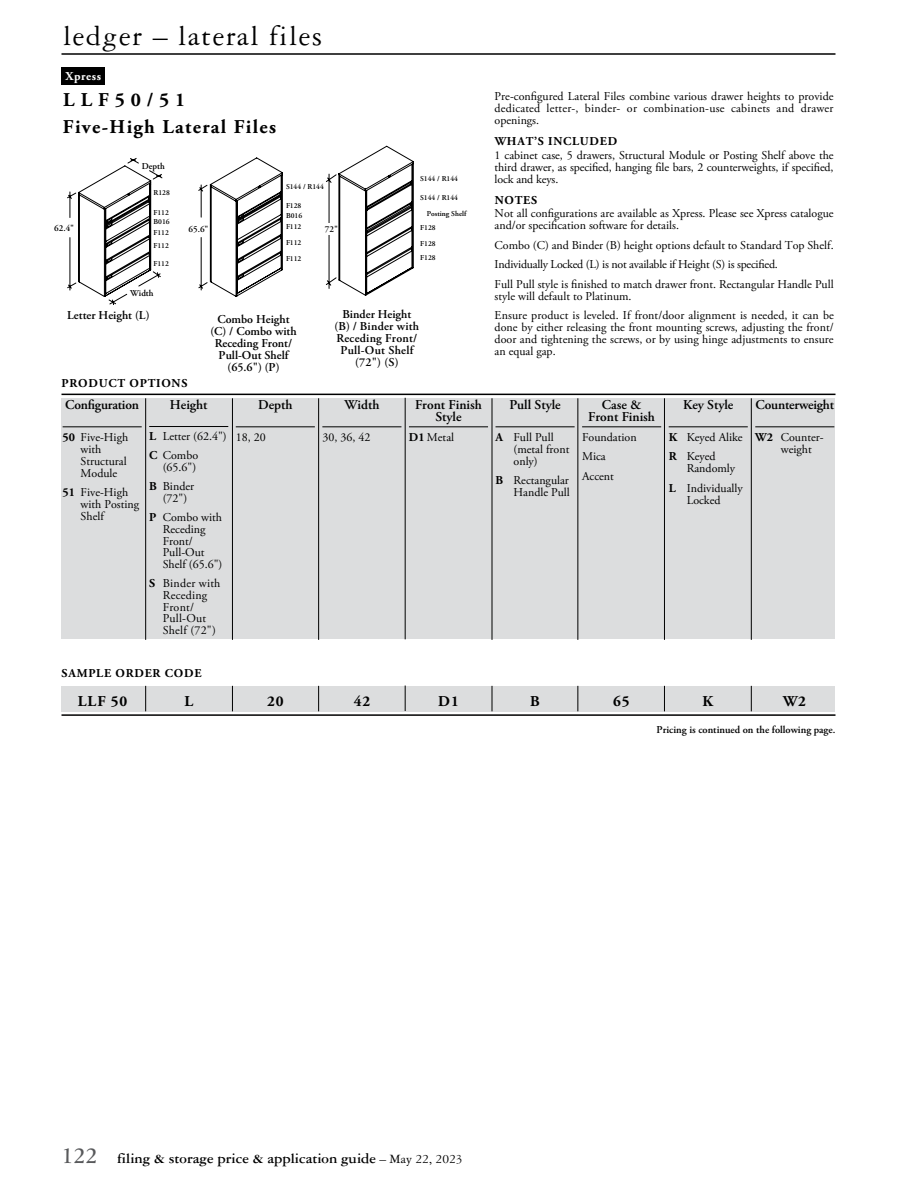
<style>
.page{position:relative;width:918px;height:1188px;background:#fff}
.page>*{position:absolute;margin:0;border:0;box-sizing:border-box;transform-origin:0 0}
.t1{font:30px "Garamond Three";letter-spacing:.05em;color:#000}
.t2{font:700 19.5px/27px "Adobe Garamond Pro";letter-spacing:.07em;color:#000}
.t3{font:700 15px "Garamond Three";color:#000}
.t4{font:700 15px "Adobe Garamond Pro";letter-spacing:.055em;color:#000}
.t5{font:600 13.5px/12px "Adobe Garamond Pro";color:#000;text-align:center}
.t6{font:12px/12px "Adobe Garamond Pro";color:#000}
.t7{font:600 12px/12px "Adobe Garamond Pro";color:#000;text-align:center}
.t8{font:600 12px/12px "Adobe Garamond Pro";letter-spacing:.02em;color:#000;text-align:center}
.t9{font:700 12px "Adobe Garamond Pro";letter-spacing:.065em;color:#000}
.t10{font:12px/11.7px "Adobe Garamond Pro";letter-spacing:.02em;color:#000}
.t11{font:700 12px "Adobe Garamond Pro";letter-spacing:.05em;color:#fff}
.t12{font:600 10.5px "Adobe Garamond Pro";color:#000}
.t13{font:600 9px "Adobe Garamond Pro";color:#000}
.t14{font:600 7.5px "Adobe Garamond Pro";color:#000}
.s1{font-weight:700}
.s2{font-size:24px;color:#58595b}
.s3{font-weight:400;font-size:13.5px}
</style>
<div class="page">
<hr style="left:62px;top:53px;width:774px;height:2px;background:#000">
<div style="left:62px;top:68px;width:43px;height:18px;background:#000"></div>
<svg style="left:67px;top:145px;width:347px;height:160px"></svg>
<div style="left:62px;top:398px;width:774px;height:241px;background:#dcddde"></div>
<hr style="left:63px;top:427px;width:79px;height:1px;background:#000">
<hr style="left:149px;top:426px;width:79px;height:1px;background:#000">
<hr style="left:236px;top:427px;width:79px;height:1px;background:#000">
<hr style="left:322px;top:427px;width:79px;height:1px;background:#000">
<hr style="left:409px;top:427px;width:79px;height:1px;background:#000">
<hr style="left:496px;top:427px;width:79px;height:1px;background:#000">
<hr style="left:582px;top:427px;width:79px;height:1px;background:#000">
<hr style="left:669px;top:427px;width:79px;height:1px;background:#000">
<hr style="left:755px;top:427px;width:79px;height:1px;background:#000">
<hr style="left:62px;top:394px;width:774px;height:1px;background:#000">
<hr style="left:145px;top:398px;width:1px;height:242px;background:#000">
<hr style="left:232px;top:398px;width:1px;height:242px;background:#000">
<hr style="left:664px;top:398px;width:1px;height:242px;background:#000">
<hr style="left:578px;top:398px;width:1px;height:242px;background:#000">
<hr style="left:318px;top:398px;width:1px;height:242px;background:#000">
<hr style="left:405px;top:398px;width:1px;height:241px;background:#000">
<hr style="left:492px;top:398px;width:1px;height:242px;background:#000">
<hr style="left:751px;top:398px;width:1px;height:242px;background:#000">
<hr style="left:62px;top:714px;width:774px;height:2px;background:#000">
<div style="left:62px;top:686px;width:774px;height:25px;background:#dcddde"></div>
<svg style="left:145px;top:686px;width:1px;height:25px"></svg>
<svg style="left:232px;top:686px;width:1px;height:25px"></svg>
<svg style="left:318px;top:686px;width:1px;height:25px"></svg>
<svg style="left:405px;top:686px;width:1px;height:25px"></svg>
<svg style="left:578px;top:686px;width:1px;height:25px"></svg>
<svg style="left:492px;top:686px;width:1px;height:25px"></svg>
<svg style="left:664px;top:686px;width:1px;height:25px"></svg>
<svg style="left:751px;top:686px;width:1px;height:25px"></svg>
<div style="left:322px;top:223px;width:13px;height:12px;background:#fff"></div>
<h1 class="t1" style="left:63px;top:20px;width:261px">ledger – lateral files</h1>
<p class="t11" style="left:65px;top:69px;width:37px">Xpress</p>
<h2 class="t2" style="left:63px;top:86px;width:215px">LLF50/51<br>Five-High Lateral Files</h2>
<p class="t13" style="left:142px;top:161px;width:24px">Depth</p>
<p class="t14" style="left:153px;top:188px;width:18px">R128</p>
<p class="t14" style="left:153px;top:208px;width:17px">F112</p>
<p class="t14" style="left:153px;top:229px;width:17px">F112</p>
<p class="t14" style="left:153px;top:259px;width:17px">F112</p>
<p class="t14" style="left:153px;top:217px;width:18px">B016</p>
<p class="t14" style="left:153px;top:242px;width:17px">F112</p>
<p class="t13" style="left:54px;top:223px;width:22px">62.4"</p>
<p class="t13" style="left:189px;top:224px;width:22px">65.6"</p>
<p class="t13" style="left:130px;top:288px;width:25px">Width</p>
<p class="t14" style="left:286px;top:182px;width:39px">S144 / R144</p>
<p class="t14" style="left:286px;top:202px;width:17px">F128</p>
<p class="t14" style="left:286px;top:222px;width:17px">F112</p>
<p class="t14" style="left:286px;top:254px;width:17px">F112</p>
<p class="t14" style="left:286px;top:211px;width:18px">B016</p>
<p class="t14" style="left:286px;top:238px;width:17px">F112</p>
<p class="t13" style="left:325px;top:224px;width:15px">72"</p>
<p class="t14" style="left:420px;top:174px;width:39px">S144 / R144</p>
<p class="t14" style="left:420px;top:194px;width:39px">S144 / R144</p>
<p class="t14" style="left:427px;top:209px;width:42px">Posting Shelf</p>
<p class="t14" style="left:420px;top:240px;width:17px">F128</p>
<p class="t14" style="left:420px;top:223px;width:17px">F128</p>
<p class="t14" style="left:420px;top:254px;width:17px">F128</p>
<p class="t7" style="left:67px;top:310px;width:84px">Letter Height (L)</p>
<p class="t7" style="left:210px;top:313px;width:88px">Combo Height (C) / Combo with<br>Receding Front/<br>Pull-Out Shelf (65.6") (P)</p>
<p class="t8" style="left:335px;top:308px;width:86px">Binder Height (B) / Binder with<br>Receding Front/<br>Pull-Out Shelf (72") (S)</p>
<p class="t9" style="left:62px;top:377px;width:127px">PRODUCT OPTIONS</p>
<p class="t5" style="left:65px;top:399px;width:75px">Configuration</p>
<p class="t6" style="left:81px;top:431px;width:49px;text-indent:-18px"><span class="s1">50</span> Five-High with<br>Structural<br>Module</p>
<p class="t6" style="left:81px;top:487px;width:60px;text-indent:-18px"><span class="s1">51</span> Five-High with Posting<br>Shelf</p>
<p class="t5" style="left:170px;top:399px;width:39px">Height</p>
<p class="t6" style="left:149px;top:427px;width:79px;line-height:19.2px"><span class="s1">L</span> Letter (62.4")<br><span class="s1">C</span> Combo</p>
<p class="t6" style="left:149px;top:458px;width:49px;line-height:19.2px;text-align:right">(65.6")<br><span class="s1">B</span> Binder</p>
<p class="t6" style="left:149px;top:489px;width:74px;line-height:19.2px;text-indent:14px">(72")<br><span class="s1">P</span> Combo with</p>
<p class="t6" style="left:163px;top:524px;width:61px">Receding<br>Front/<br>Pull-Out<br>Shelf (65.6")</p>
<p class="t10" style="left:163px;top:578px;width:59px;text-indent:-14px"><span class="s1">S</span> Binder with<br>Receding<br>Front/<br>Pull-Out<br>Shelf (72")</p>
<p class="t5" style="left:258px;top:399px;width:36px">Depth</p>
<p class="t6" style="left:236px;top:431px;width:31px">18, 20</p>
<p class="t5" style="left:344px;top:399px;width:36px">Width</p>
<p class="t6" style="left:322px;top:431px;width:49px">30, 36, 42</p>
<p class="t5" style="left:415px;top:399px;width:68px">Front Finish<br>Style</p>
<p class="t6" style="left:409px;top:431px;width:47px"><span class="s1">D1</span> Metal</p>
<p class="t6" style="left:495px;top:91px;width:340px;text-align:justify">Pre-configured Lateral Files combine various drawer heights to provide dedicated letter-, binder- or combination-use cabinets and drawer openings.</p>
<p class="t9" style="left:495px;top:134px;width:124px">WHAT’S INCLUDED</p>
<p class="t6" style="left:495px;top:149px;width:341px;text-align:justify">1 cabinet case, 5 drawers, Structural Module or Posting Shelf above the third drawer, as specified, hanging file bars, 2 counterweights, if specified, lock and keys.</p>
<p class="t9" style="left:495px;top:193px;width:44px">NOTES</p>
<p class="t6" style="left:495px;top:208px;width:340px">Not all configurations are available as Xpress. Please see Xpress catalogue and/or specification software for details.</p>
<p class="t6" style="left:495px;top:236px;width:341px;line-height:19.5px">Combo (C) and Binder (B) height options default to Standard Top Shelf.<br>Individually Locked (L) is not available if Height (S) is specified.<br>Full Pull style is finished to match drawer front. Rectangular Handle Pull</p>
<p class="t6" style="left:495px;top:287px;width:341px;line-height:19.5px">style will default to Platinum.<br>Ensure product is leveled. If front/door alignment is needed, it can be</p>
<p class="t6" style="left:495px;top:322px;width:340px;text-align:justify">done by either releasing the front mounting screws, adjusting the front/ door and tightening the screws, or by using hinge adjustments to ensure an equal gap.</p>
<p class="t5" style="left:509px;top:399px;width:53px">Pull Style</p>
<p class="t6" style="left:514px;top:431px;width:57px;text-indent:-18px"><span class="s1">A</span> Full Pull (metal front only)</p>
<p class="t6" style="left:496px;top:475px;width:76px;text-align:right"><span class="s1">B</span> Rectangular<br>Handle Pull</p>
<p class="t5" style="left:588px;top:399px;width:68px">Case &amp;<br>Front Finish</p>
<p class="t6" style="left:582px;top:427px;width:56px;line-height:19.5px">Foundation<br>Mica<br>Accent</p>
<p class="t5" style="left:683px;top:399px;width:52px">Key Style</p>
<p class="t6" style="left:669px;top:427px;width:76px;line-height:19.5px"><span class="s1">K</span> Keyed Alike<br><span class="s1">R</span> Keyed</p>
<p class="t6" style="left:669px;top:459px;width:76px;line-height:19.5px;text-indent:18px">Randomly<br><span class="s1">L</span> Individually</p>
<p class="t6" style="left:687px;top:494px;width:35px">Locked</p>
<p class="t5" style="left:756px;top:399px;width:80px">Counterweight</p>
<p class="t6" style="left:781px;top:431px;width:44px;text-indent:-26px"><span class="s1">W2</span> Counter&shy;weight</p>
<p class="t9" style="left:62px;top:667px;width:141px">SAMPLE ORDER CODE</p>
<p class="t4" style="left:78px;top:693px;width:51px">LLF 50</p>
<p class="t4" style="left:185px;top:693px;width:10px">L</p>
<p class="t4" style="left:267px;top:693px;width:18px">20</p>
<p class="t4" style="left:354px;top:693px;width:18px">42</p>
<p class="t4" style="left:438px;top:693px;width:22px">D1</p>
<p class="t4" style="left:530px;top:693px;width:11px">B</p>
<p class="t4" style="left:613px;top:693px;width:18px">65</p>
<p class="t4" style="left:703px;top:693px;width:12px">K</p>
<p class="t4" style="left:783px;top:693px;width:25px">W2</p>
<p class="t12" style="left:657px;top:724px;width:180px">Pricing is continued on the following page.</p>
<p class="t3" style="left:62px;top:1150px;width:403px"><span class="s2">122</span> filing &amp; storage price &amp; application guide <span class="s3">– May 22, 2023</span></p>
</div>
